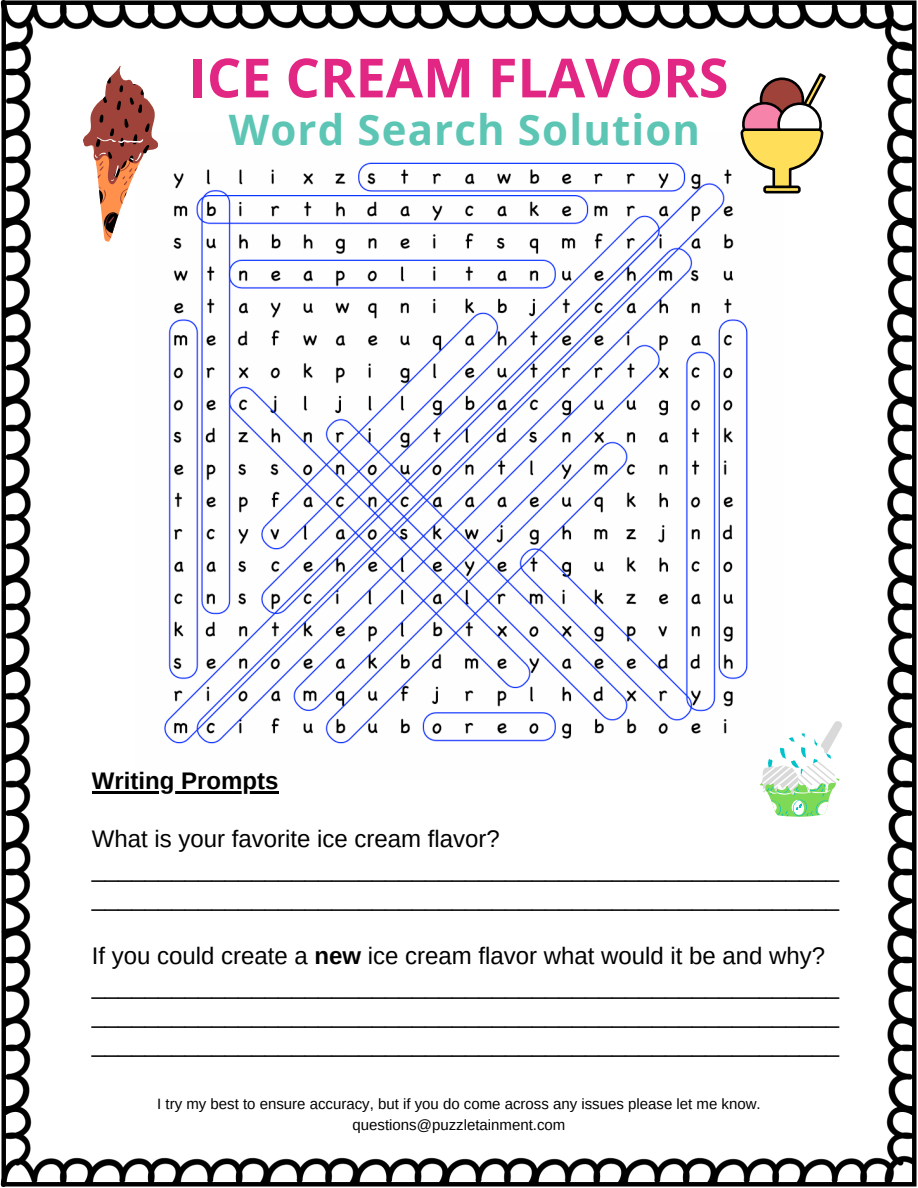
<style>
.page{position:relative;width:918px;height:1188px;background:#fff}
.page>*{position:absolute;margin:0;border:0;box-sizing:border-box;transform-origin:0 0}
.t1{font:700 54px "Open Sans";color:#e22684}
.t2{font:700 42px "Open Sans";letter-spacing:.025em;color:#5cc5b4}
.t3{font:24px/29.2px "Arimo";color:#000}
.t4{font:700 24px "Arimo";color:#000}
.t5{font:15px/20.2px "Arimo";color:#000;text-align:center}
.s1{font-weight:700}
</style>
<div class="page">
<img style="left:0;top:0;width:917px;height:1187px">
<img style="left:135px;top:131px;width:648px;height:648px">
<hr style="left:92px;top:791px;width:186px;height:2px;background:#000">
<svg style="left:796px;top:73px;width:30px;height:46px"></svg>
<div style="left:763px;top:186px;width:38px;height:7px;border:3px solid #000;border-radius:2px"></div>
<div style="left:761px;top:79px;width:42px;height:42px;background:#9f433a;border-radius:50%"></div>
<div style="left:760px;top:77px;width:44px;height:45px;border:3px solid #000;border-radius:50%"></div>
<div style="left:743px;top:103px;width:42px;height:42px;background:#f583aa;border-radius:50%"></div>
<div style="left:742px;top:102px;width:45px;height:44px;border:3px solid #000;border-radius:50%"></div>
<div style="left:779px;top:104px;width:42px;height:42px;background:#fff;border-radius:50%"></div>
<div style="left:777px;top:102px;width:45px;height:45px;border:3px solid #000;border-radius:50%"></div>
<svg style="left:741px;top:127px;width:84px;height:62px"></svg>
<svg style="left:75px;top:62px;width:93px;height:184px"></svg>
<svg style="left:760px;top:721px;width:82px;height:97px"></svg>
<h1 class="t1" style="left:189px;top:40px;width:541px">ICE CREAM FLAVORS</h1>
<h2 class="t2" style="left:229px;top:100px;width:473px">Word Search Solution</h2>
<p class="t4" style="left:92px;top:767px;width:188px">Writing Prompts</p>
<p class="t3" style="left:92px;top:824px;width:749px">What is your favorite ice cream flavor? ________________________________________________________ ________________________________________________________</p>
<p class="t3" style="left:92px;top:941px;width:749px">If you could create a <span class="s1">new</span> ice cream flavor what would it be and why? ________________________________________________________ ________________________________________________________ ________________________________________________________</p>
<p class="t5" style="left:157px;top:1094px;width:605px">I try my best to ensure accuracy, but if you do come across any issues please let me know. questions@puzzletainment.com</p>
</div>
